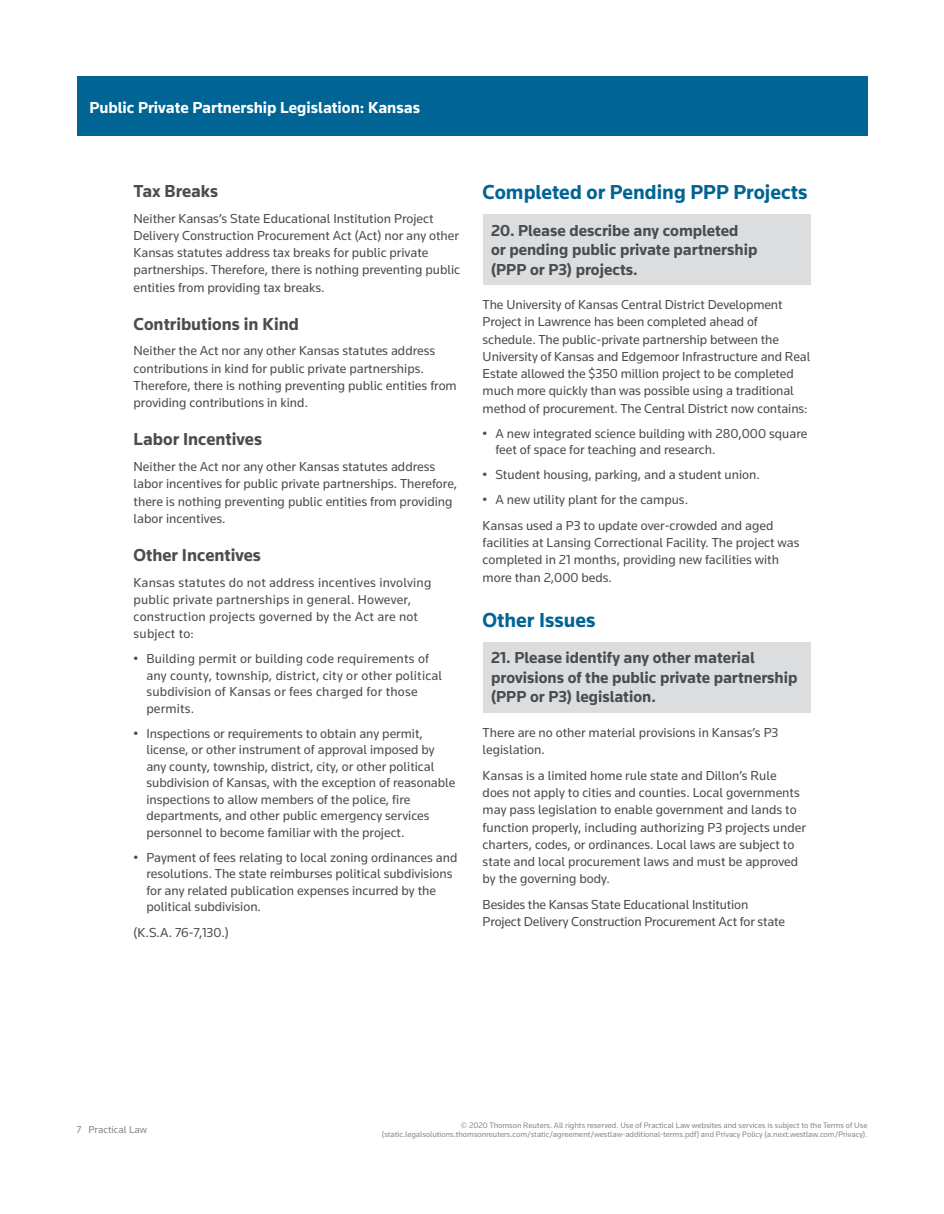
<style>
.page{position:relative;width:944px;height:1214px;background:#fff}
.page>*{position:absolute;margin:0;border:0;box-sizing:border-box;transform-origin:0 0}
.t1{font:700 21px "Knowledge";color:#006494}
.t2{font:700 18px "Knowledge";color:#4b4c4d}
.t3{font:700 16.5px/19.5px "Knowledge";color:#4b4c4d}
.t4{font:700 16.5px "Knowledge";color:#fff}
.t5{font:13.5px/17.2px "Knowledge";color:#4b4c4d}
.t6{font:10.5px "Knowledge";color:#86888b}
.t7{font:8.25px/9.8px "Knowledge";color:#86888b;text-align:right}
</style>
<div class="page">
<div style="left:77px;top:77px;width:790px;height:59px;background:#006494"></div>
<div style="left:482px;top:214px;width:328px;height:71px;background:#dcdddf"></div>
<div style="left:482px;top:642px;width:328px;height:70px;background:#dcdddf"></div>
<p class="t4" style="left:89px;top:97px;width:332px">Public Private Partnership Legislation: Kansas</p>
<h2 class="t2" style="left:134px;top:180px;width:86px">Tax Breaks</h2>
<p class="t5" style="left:134px;top:209px;width:328px">Neither Kansas’s State Educational Institution Project Delivery Construction Procurement Act (Act) nor any other Kansas statutes address tax breaks for public private partnerships. Therefore, there is nothing preventing public entities from providing tax breaks.</p>
<h2 class="t2" style="left:134px;top:312px;width:167px">Contributions in Kind</h2>
<p class="t5" style="left:134px;top:342px;width:325px">Neither the Act nor any other Kansas statutes address contributions in kind for public private partnerships.<br>Therefore, there is nothing preventing public entities from providing contributions in kind.</p>
<h2 class="t2" style="left:134px;top:428px;width:130px">Labor Incentives</h2>
<p class="t5" style="left:134px;top:457px;width:325px">Neither the Act nor any other Kansas statutes address labor incentives for public private partnerships. Therefore, there is nothing preventing public entities from providing labor incentives.</p>
<h2 class="t2" style="left:134px;top:543px;width:129px">Other Incentives</h2>
<p class="t5" style="left:134px;top:573px;width:299px">Kansas statutes do not address incentives involving public private partnerships in general. However, construction projects governed by the Act are not subject to:</p>
<p class="t5" style="left:146px;top:650px;width:297px;line-height:16.5px;text-indent:-13px">• Building permit or building code requirements of any county, township, district, city or other political subdivision of Kansas or fees charged for those permits.</p>
<p class="t5" style="left:146px;top:725px;width:310px;line-height:16.5px;text-indent:-13px">• Inspections or requirements to obtain any permit, license, or other instrument of approval imposed by any county, township, district, city, or other political subdivision of Kansas, with the exception of reasonable inspections to allow members of the police, fire departments, and other public emergency services personnel to become familiar with the project.</p>
<p class="t5" style="left:146px;top:849px;width:312px;line-height:16.5px;text-indent:-13px">• Payment of fees relating to local zoning ordinances and resolutions. The state reimburses political subdivisions for any related publication expenses incurred by the political subdivision.</p>
<p class="t5" style="left:134px;top:923px;width:97px">(K.S.A. 76-7,130.)</p>
<h1 class="t1" style="left:482px;top:179px;width:326px">Completed or Pending PPP Projects</h1>
<p class="t3" style="left:491px;top:220px;width:268px">20. Please describe any completed or pending public private partnership (PPP or P3) projects.</p>
<p class="t5" style="left:482px;top:296px;width:329px">The University of Kansas Central District Development Project in Lawrence has been completed ahead of schedule. The public-private partnership between the University of Kansas and Edgemoor Infrastructure and Real Estate allowed the $350 million project to be completed much more quickly than was possible using a traditional method of procurement. The Central District now contains:</p>
<p class="t5" style="left:495px;top:424px;width:313px;line-height:16.5px;text-indent:-13px">• A new integrated science building with 280,000 square feet of space for teaching and research.</p>
<p class="t5" style="left:482px;top:466px;width:279px">• Student housing, parking, and a student union.</p>
<p class="t5" style="left:482px;top:486px;width:292px;line-height:25.8px">• A new utility plant for the campus.<br>Kansas used a P3 to update over-crowded and aged</p>
<p class="t5" style="left:482px;top:534px;width:318px">facilities at Lansing Correctional Facility. The project was completed in 21 months, providing new facilities with more than 2,000 beds.</p>
<h1 class="t1" style="left:482px;top:607px;width:114px">Other Issues</h1>
<p class="t3" style="left:491px;top:648px;width:308px">21. Please identify any other material provisions of the public private partnership (PPP or P3) legislation.</p>
<p class="t5" style="left:482px;top:723px;width:297px">There are no other material provisions in Kansas’s P3 legislation.</p>
<p class="t5" style="left:482px;top:766px;width:325px">Kansas is a limited home rule state and Dillon’s Rule does not apply to cities and counties. Local governments may pass legislation to enable government and lands to function properly, including authorizing P3 projects under charters, codes, or ordinances. Local laws are subject to state and local procurement laws and must be approved by the governing body.</p>
<p class="t5" style="left:482px;top:895px;width:304px">Besides the Kansas State Educational Institution<br>Project Delivery Construction Procurement Act for state</p>
<p class="t6" style="left:77px;top:1123px;width:72px">7 Practical Law</p>
<p class="t7" style="left:382px;top:1119px;width:487px">© 2020 Thomson Reuters. All rights reserved. Use of Practical Law websites and services is subject to the Terms of Use (static.legalsolutions.thomsonreuters.com/static/agreement/westlaw-additional-terms.pdf) and Privacy Policy (a.next.westlaw.com/Privacy).</p>
</div>
